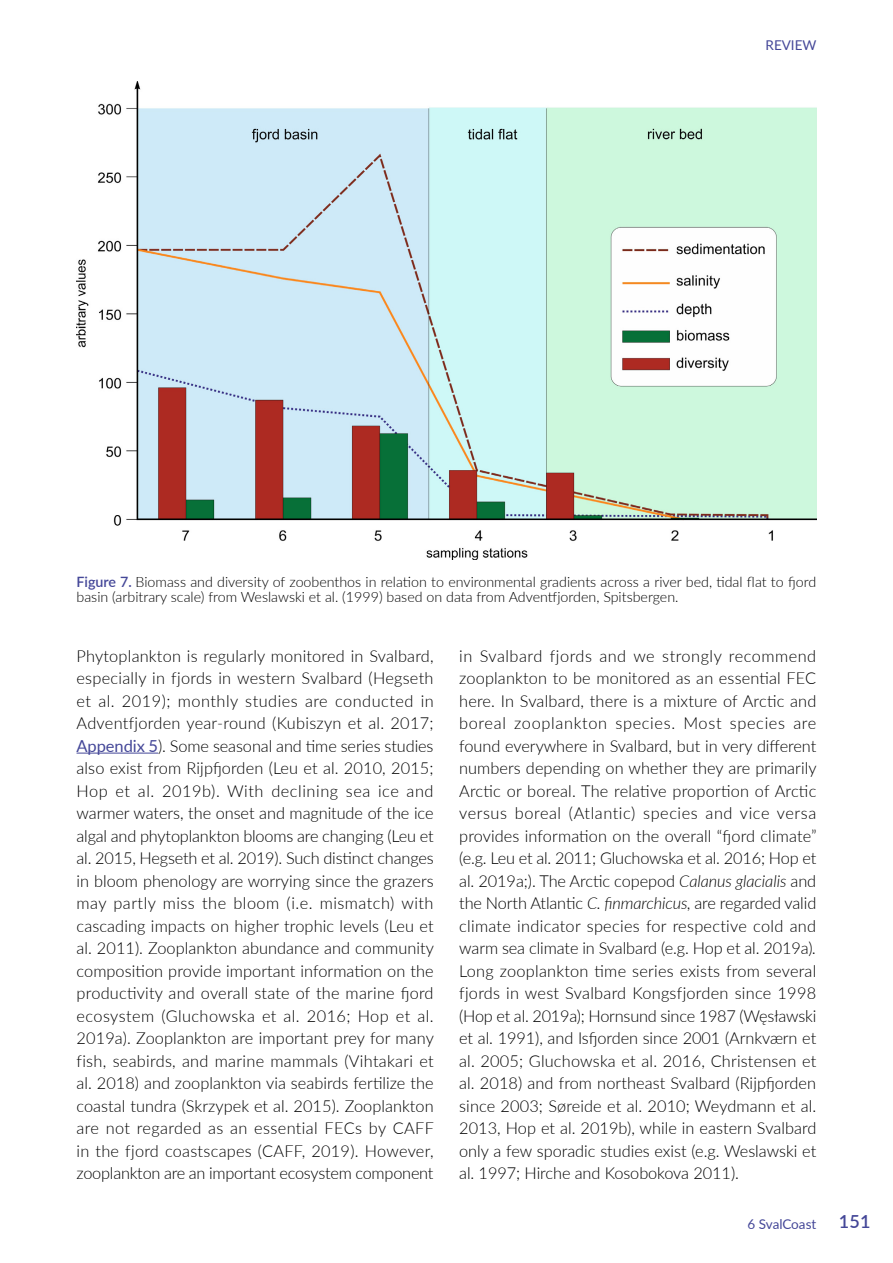
<style>
.page{position:relative;width:893px;height:1263px;background:#fff}
.page>*{position:absolute;margin:0;border:0;box-sizing:border-box;transform-origin:0 0}
.t1{font:600 18px "Lato";color:#444798}
.t2{font:300 16.5px/22.5px "Lato";letter-spacing:-.015em;color:#000;text-align:justify}
.t3{font:300 14.25px/15.8px "Lato";color:#000}
.t4{font:13.5px "Lato";color:#444798}
.s1{font-weight:600;color:#444798}
.s2{font-weight:400;color:#444798}
.s3{font-style:italic}
</style>
<div class="page">
<img style="left:77px;top:82px;width:739px;height:478px">
<hr style="left:77px;top:753px;width:81px;height:1px;background:#444798">
<p class="t4" style="left:766px;top:35px;width:52px">REVIEW</p>
<p class="t3" style="left:77px;top:573px;width:741px"><span class="s1">Figure 7.</span> Biomass and diversity of zoobenthos in relation to environmental gradients across a river bed, tidal flat to fjord basin (arbitrary scale) from Weslawski et al. (1999) based on data from Adventfjorden, Spitsbergen.</p>
<p class="t2" style="left:77px;top:644px;width:359px">Phytoplankton is regularly monitored in Svalbard, especially in fjords in western Svalbard (Hegseth et al. 2019); monthly studies are conducted in Adventfjorden year-round (Kubiszyn et al. 2017; <span class="s2">Appendix 5</span>). Some seasonal and time series studies also exist from Rijpfjorden (Leu et al. 2010, 2015; Hop et al. 2019b). With declining sea ice and warmer waters, the onset and magnitude of the ice algal and phytoplankton blooms are changing (Leu et al. 2015, Hegseth et al. 2019). Such distinct changes in bloom phenology are worrying since the grazers may partly miss the bloom (i.e. mismatch) with cascading impacts on higher trophic levels (Leu et al. 2011). Zooplankton abundance and community composition provide important information on the productivity and overall state of the marine fjord ecosystem (Gluchowska et al. 2016; Hop et al.<br>2019a). Zooplankton are important prey for many fish, seabirds, and marine mammals (Vihtakari et al. 2018) and zooplankton via seabirds fertilize the coastal tundra (Skrzypek et al. 2015). Zooplankton are not regarded as an essential FECs by CAFF in the fjord coastscapes (CAFF, 2019). However, zooplankton are an important ecosystem component</p>
<p class="t2" style="left:459px;top:644px;width:359px">in Svalbard fjords and we strongly recommend zooplankton to be monitored as an essential FEC here. In Svalbard, there is a mixture of Arctic and boreal zooplankton species. Most species are found everywhere in Svalbard, but in very different numbers depending on whether they are primarily Arctic or boreal. The relative proportion of Arctic versus boreal (Atlantic) species and vice versa provides information on the overall “fjord climate” (e.g. Leu et al. 2011; Gluchowska et al. 2016; Hop et al. 2019a;). The Arctic copepod <span class="s3">Calanus glacialis</span> and the North Atlantic <span class="s3">C. finmarchicus,</span> are regarded valid climate indicator species for respective cold and warm sea climate in Svalbard (e.g. Hop et al. 2019a)<span class="s3">.<br></span>Long zooplankton time series exists from several fjords in west Svalbard Kongsfjorden since 1998 (Hop et al. 2019a); Hornsund since 1987 (Węsławski et al. 1991), and Isfjorden since 2001 (Arnkværn et al. 2005; Gluchowska et al. 2016, Christensen et al. 2018) and from northeast Svalbard (Rijpfjorden since 2003; Søreide et al. 2010; Weydmann et al.<br>2013, Hop et al. 2019b), while in eastern Svalbard only a few sporadic studies exist (e.g. Weslawski et al. 1997; Hirche and Kosobokova 2011).</p>
<p class="t4" style="left:748px;top:1214px;width:70px">6 SvalCoast</p>
<p class="t1" style="left:839px;top:1209px;width:33px">151</p>
</div>
